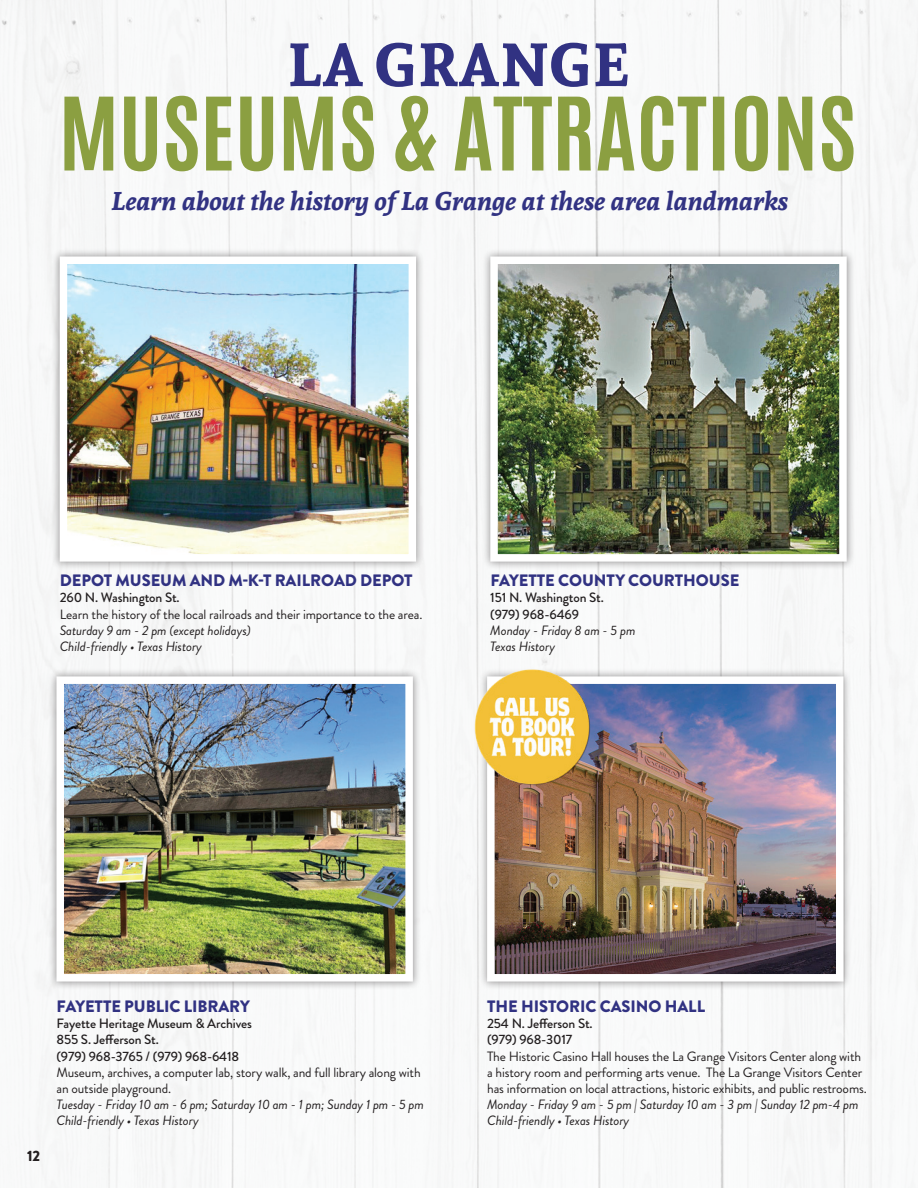
<style>
.page{position:relative;width:918px;height:1188px;background:#fff}
.page>*{position:absolute;margin:0;border:0;box-sizing:border-box;transform-origin:0 0}
.t1{font:italic 700 25.5px "Andada";color:#313282}
.t2{font:900 16.5px "Brandon Grotesque";letter-spacing:-.005em;color:#313282}
.t3{font:900 15px "Brandon Grotesque";color:#231f20}
.t4{font:13.5px/16.2px "Brandon Grotesque";letter-spacing:-.01em;color:#231f20}
.t5{font:italic 13.5px/16.2px "Brandon Grotesque";letter-spacing:-.01em;color:#231f20}
.t6{font:500 13.5px/16.2px "Brandon Grotesque";letter-spacing:-.01em;color:#231f20}
</style>
<div class="page">
<img style="left:0;top:0;width:918px;height:1188px">
<div style="left:51px;top:248px;width:374px;height:322px;background:#231f20;opacity:.5"></div>
<img style="left:69px;top:265px;width:338px;height:288px">
<div style="left:60px;top:256px;width:356px;height:306px;border:8px solid #fff"></div>
<div style="left:482px;top:248px;width:373px;height:322px;background:#231f20;opacity:.5"></div>
<img style="left:499px;top:265px;width:339px;height:288px">
<div style="left:490px;top:256px;width:357px;height:306px;border:8px solid #fff"></div>
<div style="left:48px;top:668px;width:373px;height:322px;background:#231f20;opacity:.5"></div>
<img style="left:65px;top:685px;width:339px;height:288px">
<div style="left:56px;top:676px;width:357px;height:306px;border:8px solid #fff"></div>
<div style="left:479px;top:668px;width:373px;height:322px;background:#231f20;opacity:.5"></div>
<img style="left:496px;top:685px;width:339px;height:288px">
<div style="left:487px;top:676px;width:357px;height:306px;border:8px solid #fff"></div>
<svg style="left:64px;top:96px;width:790px;height:75px"></svg>
<svg style="left:290px;top:43px;width:338px;height:44px"></svg>
<img style="left:460px;top:650px;width:146px;height:144px">
<h1 class="t1" style="left:112px;top:184px;width:678px">Learn about the history of La Grange at these area landmarks</h1>
<p class="t2" style="left:60px;top:569px;width:354px">DEPOT MUSEUM AND M-K-T RAILROAD DEPOT</p>
<p class="t6" style="left:60px;top:590px;width:121px">260 N. Washington St.</p>
<p class="t4" style="left:60px;top:606px;width:364px">Learn the history of the local railroads and their importance to the area.</p>
<p class="t5" style="left:60px;top:622px;width:193px">Saturday 9 am - 2 pm (except holidays)<br>Child-friendly • Texas History</p>
<p class="t2" style="left:490px;top:569px;width:250px">FAYETTE COUNTY COURTHOUSE</p>
<p class="t6" style="left:490px;top:590px;width:115px">151 N. Washington St. (979) 968-6469</p>
<p class="t5" style="left:490px;top:622px;width:147px">Monday - Friday 8 am - 5 pm<br>Texas History</p>
<p class="t3" style="left:27px;top:1145px;width:15px">12</p>
<p class="t2" style="left:57px;top:995px;width:195px">FAYETTE PUBLIC LIBRARY</p>
<p class="t6" style="left:56px;top:1016px;width:197px">Fayette Heritage Museum &amp; Archives<br>855 S. Jefferson St.<br>(979) 968-3765 / (979) 968-6418</p>
<p class="t4" style="left:56px;top:1064px;width:366px">Museum, archives, a computer lab, story walk, and full library along with an outside playground.</p>
<p class="t5" style="left:56px;top:1097px;width:369px">Tuesday - Friday 10 am - 6 pm; Saturday 10 am - 1 pm; Sunday 1 pm - 5 pm<br>Child-friendly • Texas History</p>
<p class="t2" style="left:487px;top:995px;width:219px">THE HISTORIC CASINO HALL</p>
<p class="t6" style="left:487px;top:1016px;width:107px">254 N. Jefferson St. (979) 968-3017</p>
<p class="t4" style="left:487px;top:1048px;width:381px">The Historic Casino Hall houses the La Grange Visitors Center along with a history room and performing arts venue. The La Grange Visitors Center has information on local attractions, historic exhibits, and public restrooms.</p>
<p class="t5" style="left:487px;top:1097px;width:373px">Monday - Friday 9 am - 5 pm | Saturday 10 am - 3 pm | Sunday 12 pm-4 pm<br>Child-friendly • Texas History</p>
</div>
